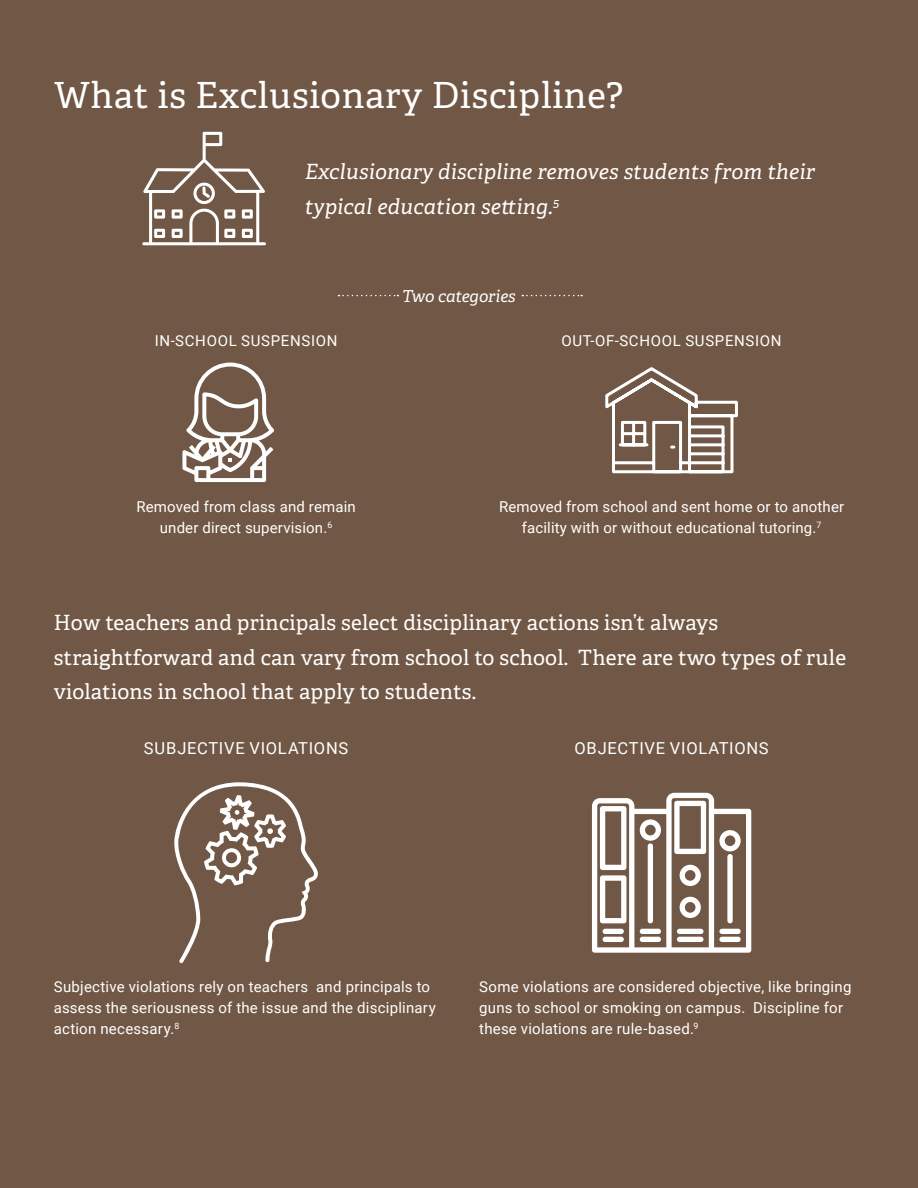
<style>
.page{position:relative;width:918px;height:1188px;background:#fff}
.page>*{position:absolute;margin:0;border:0;box-sizing:border-box;transform-origin:0 0}
.t1{font:36px "Adelle";letter-spacing:.02em;color:#fff}
.t2{font:21px/34.5px "Adelle";letter-spacing:.01em;color:#fff}
.t3{font:italic 21px/34.5px "Adelle";letter-spacing:.01em;color:#fff}
.t4{font:16.5px "Roboto";letter-spacing:.04em;color:#fff}
.t5{font:italic 16.5px "Adelle";color:#fff}
.t6{font:15px/21px "Roboto";letter-spacing:.015em;color:#fff;text-align:center}
.t7{font:15px "Roboto";letter-spacing:.045em;color:#fff}
</style>
<div class="page">
<div style="left:1px;top:0;width:917px;height:1188px;background:#715745"></div>
<svg style="left:339px;top:295px;width:59px;height:1px"></svg>
<svg style="left:522px;top:295px;width:60px;height:1px"></svg>
<svg style="left:605px;top:367px;width:133px;height:107px"></svg>
<svg style="left:142px;top:132px;width:124px;height:113px"></svg>
<svg style="left:182px;top:363px;width:92px;height:119px"></svg>
<svg style="left:174px;top:782px;width:144px;height:181px"></svg>
<svg style="left:592px;top:793px;width:159px;height:160px"></svg>
<div style="left:727px;top:854px;width:6px;height:69px;background:#fff;border-radius:3px"></div>
<div style="left:648px;top:843px;width:5px;height:80px;background:#fff;border-radius:3px"></div>
<h1 class="t1" style="left:54px;top:69px;width:571px">What is Exclusionary Discipline?</h1>
<h2 class="t3" style="left:305px;top:154px;width:512px">Exclusionary discipline removes students from their typical education setting.<sup>5</sup></h2>
<p class="t5" style="left:402px;top:284px;width:115px">Two categories</p>
<p class="t7" style="left:155px;top:330px;width:184px">IN-SCHOOL SUSPENSION</p>
<p class="t7" style="left:562px;top:330px;width:222px">OUT-OF-SCHOOL SUSPENSION</p>
<p class="t6" style="left:136px;top:496px;width:221px">Removed from class and remain under direct supervision.<sup>6</sup></p>
<p class="t6" style="left:499px;top:496px;width:347px">Removed from school and sent home or to another facility with or without educational tutoring.<sup>7</sup></p>
<h2 class="t2" style="left:54px;top:605px;width:794px">How teachers and principals select disciplinary actions isn’t always straightforward and can vary from school to school. There are two types of rule violations in school that apply to students.</h2>
<p class="t4" style="left:144px;top:737px;width:206px">SUBJECTIVE VIOLATIONS</p>
<p class="t4" style="left:575px;top:737px;width:196px">OBJECTIVE VIOLATIONS</p>
<p class="t6" style="left:54px;top:976px;width:384px;text-align:left">Subjective violations rely on teachers and principals to assess the seriousness of the issue and the disciplinary action necessary.<sup>8</sup></p>
<p class="t6" style="left:479px;top:976px;width:374px;text-align:left">Some violations are considered objective, like bringing guns to school or smoking on campus. Discipline for these violations are rule-based.<sup>9</sup></p>
</div>
